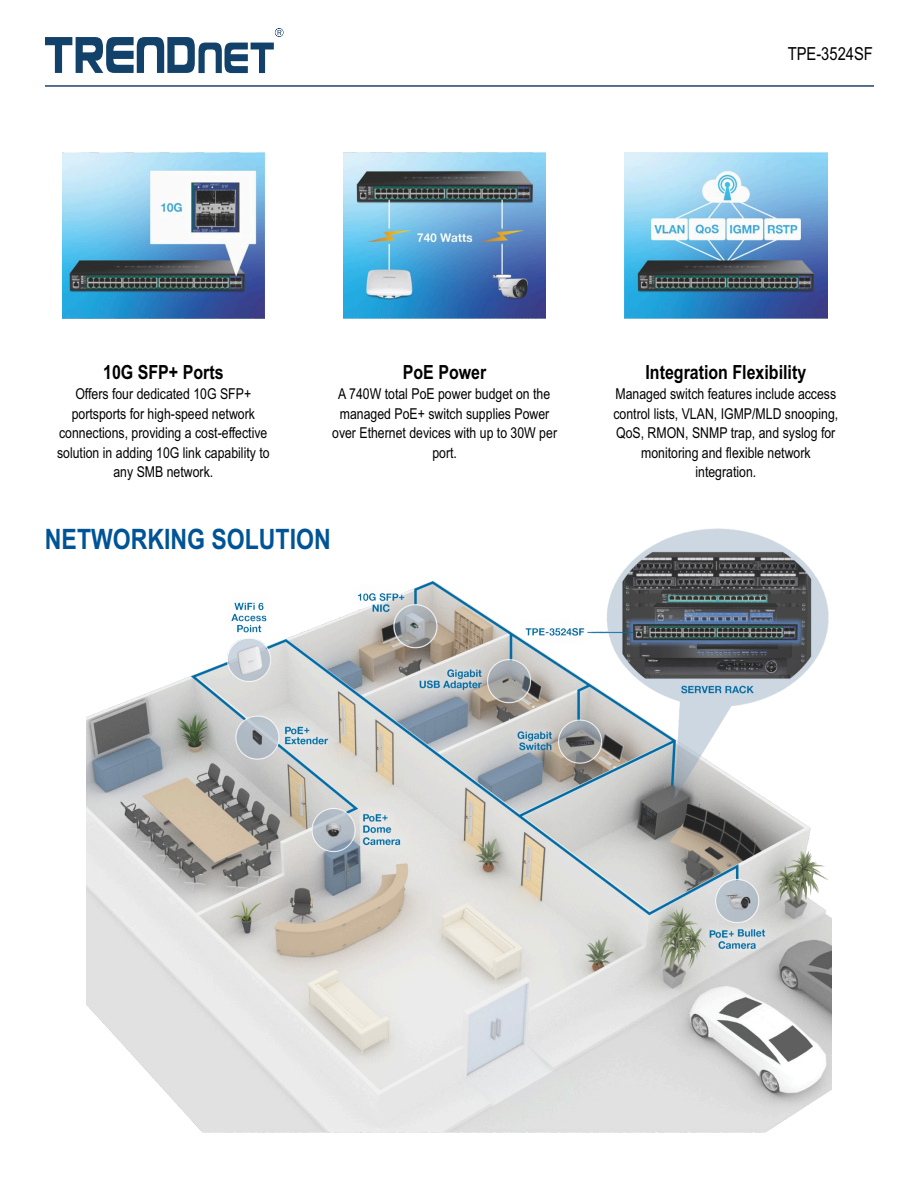
<style>
.page{position:relative;width:918px;height:1188px;background:#fff}
.page>*{position:absolute;margin:0;border:0;box-sizing:border-box;transform-origin:0 0}
.t1{font:700 28.2px "Arial Narrow";color:#005495}
.t2{font:700 19.5px "Arial Narrow";color:#000}
.t3{font:18px "Arial Narrow";color:#000}
.t4{font:15px/19.5px "Arial Narrow";color:#000;text-align:center}
</style>
<div class="page">
<img style="left:62px;top:152px;width:203px;height:167px">
<img style="left:343px;top:152px;width:203px;height:167px">
<img style="left:625px;top:152px;width:202px;height:167px">
<svg style="left:45px;top:28px;width:239px;height:45px"></svg>
<hr style="left:45px;top:85px;width:829px;height:2px;background:#32537d">
<img style="left:86px;top:528px;width:746px;height:605px">
<p class="t3" style="left:788px;top:47px;width:87px">TPE-3524SF</p>
<h2 class="t2" style="left:103px;top:364px;width:122px">10G SFP+ Ports</h2>
<p class="t4" style="left:57px;top:386px;width:214px">Offers four dedicated 10G SFP+ portsports for high-speed network connections, providing a cost-effective solution in adding 10G link capability to any SMB network.</p>
<h2 class="t2" style="left:403px;top:364px;width:85px">PoE Power</h2>
<p class="t4" style="left:332px;top:386px;width:226px">A 740W total PoE power budget on the managed PoE+ switch supplies Power over Ethernet devices with up to 30W per port.</p>
<h1 class="t1" style="left:45px;top:528px;width:287px">NETWORKING SOLUTION</h1>
<h2 class="t2" style="left:645px;top:364px;width:162px">Integration Flexibility</h2>
<p class="t4" style="left:613px;top:386px;width:226px">Managed switch features include access control lists, VLAN, IGMP/MLD snooping,<br>QoS, RMON, SNMP trap, and syslog for monitoring and flexible network integration.</p>
</div>
